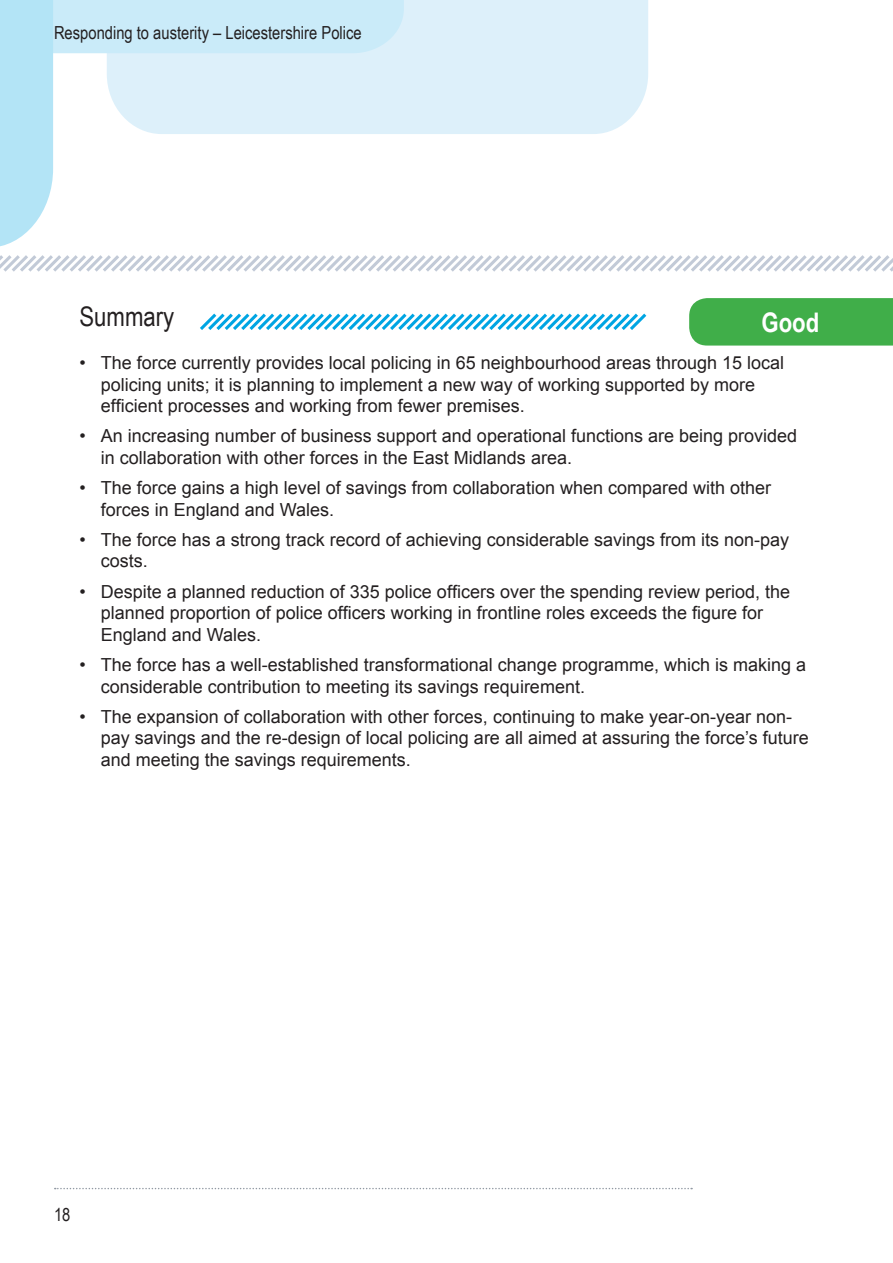
<style>
.page{position:relative;width:893px;height:1263px;background:#fff}
.page>*{position:absolute;margin:0;border:0;box-sizing:border-box;transform-origin:0 0}
.Heading_2{font:27px "Arial Narrow";color:#231f20}
.Judgement{font:700 27px "Arial Narrow";color:#fff}
.Bullet_list{font:18px/21.6px "Arial";color:#231f20}
.t1{font:18px "Arial Narrow";color:#231f20}
</style>
<div class="page">
<svg style="left:0;top:0;width:893px;height:272px"></svg>
<svg style="left:55px;top:1188px;width:637px;height:1px"></svg>
<div style="left:689px;top:298px;width:204px;height:48px;background:#40ae49"></div>
<svg style="left:200px;top:313px;width:447px;height:17px"></svg>
<p class="t1" style="left:54px;top:19px;width:309px">Responding to austerity – Leicestershire Police</p>
<p class="Heading_2" style="left:80px;top:297px;width:96px">Summary</p>
<p class="Judgement" style="left:761px;top:302px;width:59px">Good</p>
<p class="Bullet_list" style="left:101px;top:352px;width:685px;text-indent:-21px">• The force currently provides local policing in 65 neighbourhood areas through 15 local policing units; it is planning to implement a new way of working supported by more efficient processes and working from fewer premises.</p>
<p class="Bullet_list" style="left:101px;top:425px;width:698px;text-indent:-21px">• An increasing number of business support and operational functions are being provided in collaboration with other forces in the East Midlands area.</p>
<p class="Bullet_list" style="left:101px;top:477px;width:672px;text-indent:-21px">• The force gains a high level of savings from collaboration when compared with other forces in England and Wales.</p>
<p class="Bullet_list" style="left:101px;top:529px;width:690px;text-indent:-21px">• The force has a strong track record of achieving considerable savings from its non-pay costs.</p>
<p class="Bullet_list" style="left:101px;top:581px;width:691px;text-indent:-21px">• Despite a planned reduction of 335 police officers over the spending review period, the planned proportion of police officers working in frontline roles exceeds the figure for<br>England and Wales.</p>
<p class="Bullet_list" style="left:101px;top:654px;width:707px;text-indent:-21px">• The force has a well-established transformational change programme, which is making a considerable contribution to meeting its savings requirement.</p>
<p class="Bullet_list" style="left:101px;top:706px;width:710px;text-indent:-21px">• The expansion of collaboration with other forces, continuing to make year-on-year non&shy;pay savings and the re-design of local policing are all aimed at assuring the force’s future and meeting the savings requirements.</p>
<p class="t1" style="left:54px;top:1202px;width:18px">18</p>
</div>
